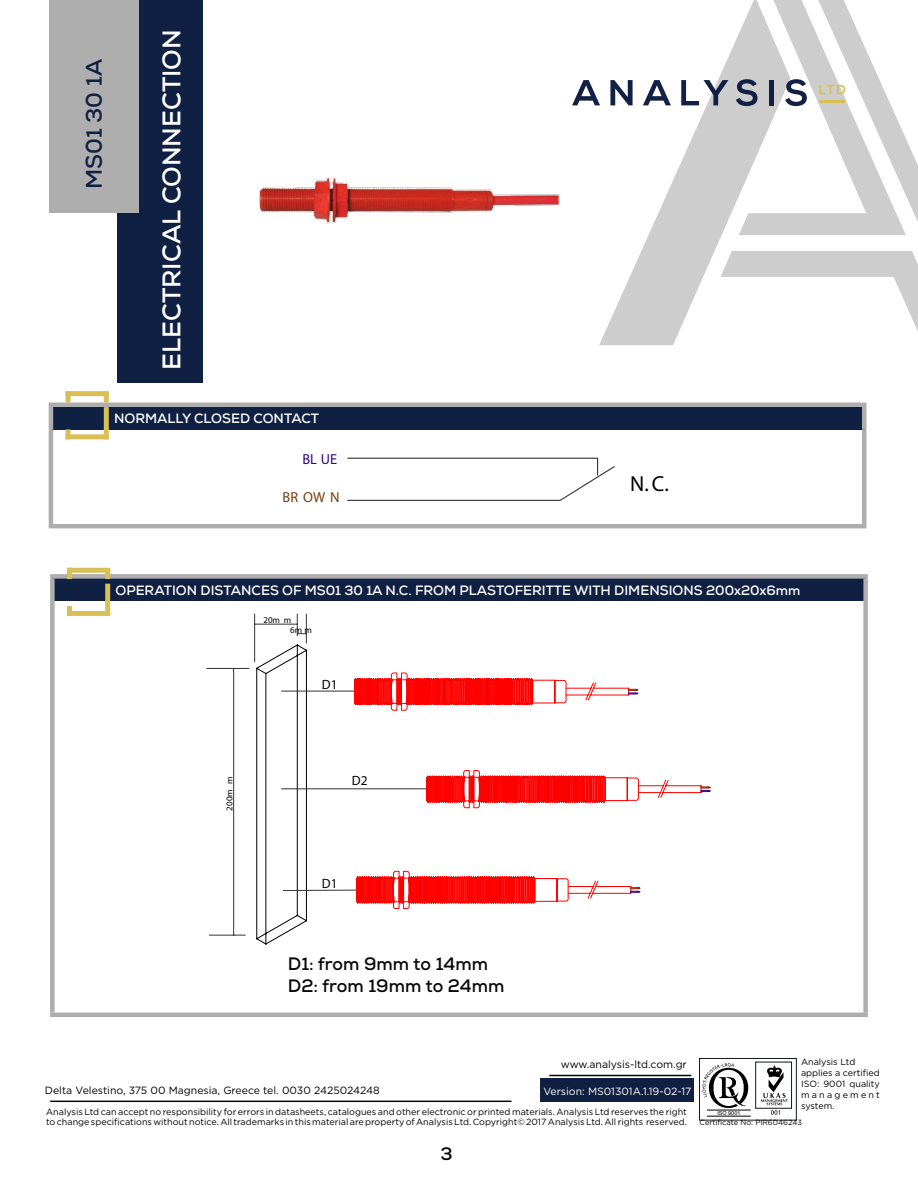
<style>
.page{position:relative;width:918px;height:1188px;background:#fff}
.page>*{position:absolute;margin:0;border:0;box-sizing:border-box;transform-origin:0 0}
.t1{font:700 25.5px "Nexa";color:#fff}
.t2{font:700 22.5px "Nexa";color:#102043}
.t3{font:21.75px "Myriad Pro";color:#000}
.t4{font:700 18px/21.6px "Nexa";color:#070808}
.t5{font:700 18px "Nexa";color:#000}
.t6{font:14.55px "Myriad Pro";color:#7a3d08}
.t7{font:14.55px "Myriad Pro";color:#33057d}
.t8{font:700 13.5px "Nexa";color:#fff}
.t9{font:13.5px "Myriad Pro";color:#000}
.t10{font:10.5px "Gotham";color:#000}
.t11{font:10.5px "Gotham";color:#fff}
.t12{font:9px/10.8px "Gotham";color:#000}
.t13{font:9px/9.8px "Myriad Pro";color:#000}
.t14{font:8.85px "Myriad Pro";color:#000}
.t15{font:7.5px "Gotham";color:#000}
.t16{font:5.4px "Arial";color:#000}
</style>
<div class="page">
<svg style="left:599px;top:105px;width:82px;height:240px"></svg>
<div style="left:117px;top:0;width:85px;height:383px;background:#102043"></div>
<img style="left:259px;top:177px;width:301px;height:47px">
<div style="left:51px;top:405px;width:813px;height:24px;background:#102043"></div>
<hr style="left:49px;top:429px;width:4px;height:95px;background:#aeaeae">
<hr style="left:862px;top:429px;width:4px;height:95px;background:#aeaeae">
<hr style="left:49px;top:524px;width:817px;height:4px;background:#aeaeae">
<div style="left:49px;top:402px;width:817px;height:5px;background:#aeaeae"></div>
<hr style="left:49px;top:407px;width:4px;height:22px;background:#aeaeae">
<hr style="left:862px;top:407px;width:4px;height:22px;background:#aeaeae">
<div style="left:66px;top:391px;width:5px;height:12px;background:#d8bf56"></div>
<div style="left:104px;top:392px;width:5px;height:10px;background:#d8bf56"></div>
<div style="left:66px;top:429px;width:5px;height:10px;background:#d8bf56"></div>
<div style="left:66px;top:434px;width:43px;height:5px;background:#d8bf56"></div>
<div style="left:66px;top:391px;width:43px;height:5px;background:#d8bf56"></div>
<div style="left:104px;top:407px;width:5px;height:32px;background:#d8bf56"></div>
<div style="left:52px;top:576px;width:814px;height:25px;background:#102043"></div>
<div style="left:50px;top:601px;width:5px;height:412px;background:#aeaeae"></div>
<div style="left:863px;top:601px;width:5px;height:412px;background:#aeaeae"></div>
<hr style="left:50px;top:1013px;width:818px;height:4px;background:#aeaeae">
<div style="left:50px;top:574px;width:818px;height:5px;background:#aeaeae"></div>
<div style="left:50px;top:579px;width:5px;height:22px;background:#aeaeae"></div>
<div style="left:863px;top:579px;width:5px;height:22px;background:#aeaeae"></div>
<div style="left:67px;top:568px;width:5px;height:11px;background:#d8bf56"></div>
<div style="left:105px;top:568px;width:5px;height:11px;background:#d8bf56"></div>
<div style="left:67px;top:606px;width:5px;height:10px;background:#d8bf56"></div>
<div style="left:67px;top:611px;width:43px;height:5px;background:#d8bf56"></div>
<div style="left:67px;top:568px;width:43px;height:5px;background:#d8bf56"></div>
<div style="left:105px;top:584px;width:5px;height:32px;background:#d8bf56"></div>
<svg style="left:347px;top:457px;width:268px;height:44px"></svg>
<hr style="left:282px;top:691px;width:72px;height:1px;background:#333">
<hr style="left:283px;top:890px;width:73px;height:1px;background:#333">
<hr style="left:282px;top:788px;width:145px;height:1px;background:#333">
<hr style="left:207px;top:668px;width:42px;height:1px;background:#333">
<hr style="left:209px;top:935px;width:36px;height:1px;background:#333">
<hr style="left:233px;top:668px;width:1px;height:267px;background:#333">
<hr style="left:254px;top:614px;width:1px;height:48px;background:#333">
<hr style="left:255px;top:624px;width:42px;height:1px;background:#333">
<svg style="left:256px;top:614px;width:51px;height:331px"></svg>
<svg style="left:353px;top:672px;width:285px;height:39px"></svg>
<svg style="left:426px;top:770px;width:284px;height:39px"></svg>
<svg style="left:356px;top:871px;width:284px;height:38px"></svg>
<div style="left:49px;top:0;width:90px;height:213px;background:#aeaeae"></div>
<hr style="left:50px;top:1101px;width:462px;height:1px;background:#070808">
<hr style="left:549px;top:1075px;width:142px;height:1px;background:#070808">
<div style="left:541px;top:1079px;width:153px;height:23px;background:#102043"></div>
<svg style="left:699px;top:1058px;width:98px;height:63px"></svg>
<svg style="left:572px;top:80px;width:28px;height:25px"></svg>
<svg style="left:610px;top:80px;width:23px;height:25px"></svg>
<svg style="left:643px;top:80px;width:28px;height:25px"></svg>
<svg style="left:681px;top:0;width:237px;height:331px"></svg>
<hr style="left:819px;top:100px;width:26px;height:3px;background:#d8c055">
<h2 class="t2" style="left:80px;top:189px;width:131px;rotate:-90deg">MS01 30 1A</h2>
<h1 class="t1" style="left:155px;top:370px;width:342px;rotate:-90deg">ELECTRICAL CONNECTION</h1>
<h3 class="t8" style="left:114px;top:410px;width:206px">NORMALLY CLOSED CONTACT</h3>
<h3 class="t7" style="left:302px;top:450px;width:36px">BL UE</h3>
<h3 class="t6" style="left:283px;top:489px;width:58px">BR OW N</h3>
<h3 class="t3" style="left:630px;top:470px;width:40px">N.C.</h3>
<h3 class="t8" style="left:115px;top:582px;width:686px">OPERATION DISTANCES OF MS01 30 1A N.C. FROM PLASTOFERITTE WITH DIMENSIONS 200x20x6mm</h3>
<p class="t13" style="left:290px;top:615px;width:23px;text-indent:-27px">20m m<br>6m m</p>
<h3 class="t9" style="left:322px;top:676px;width:17px">D1</h3>
<p class="t14" style="left:224px;top:811px;width:36px;rotate:-90deg">200m m</p>
<h3 class="t9" style="left:352px;top:773px;width:17px">D2</h3>
<h3 class="t9" style="left:322px;top:876px;width:17px">D1</h3>
<h3 class="t4" style="left:288px;top:953px;width:218px">D1: from 9mm to 14mm<br>D2: from 19mm to 24mm</h3>
<p class="t10" style="left:561px;top:1058px;width:128px">www.analysis-ltd.com.gr</p>
<p class="t10" style="left:45px;top:1084px;width:337px">Delta Velestino, 375 00 Magnesia, Greece tel. 0030 2425024248</p>
<p class="t11" style="left:543px;top:1084px;width:150px">Version: MS01301A.1.19-02-17</p>
<p class="t12" style="left:46px;top:1106px;width:642px">Analysis Ltd can accept no responsibility for errors in datasheets, catalogues and other electronic or printed materials. Analysis Ltd reserves the right to change specifications without notice. All trademarks in this material are property of Analysis Ltd. Copyright© 2017 Analysis Ltd. All rights reserved.</p>
<h3 class="t5" style="left:440px;top:1142px;width:14px">3</h3>
<p class="t12" style="left:801px;top:1057px;width:80px">Analysis Ltd applies a certified<br>ISO: 9001 quality management system.</p>
<p class="t16" style="left:717px;top:1110px;width:25px">ISO 9001</p>
<p class="t15" style="left:700px;top:1117px;width:104px">Certificate No: PIR6046243</p>
</div>
